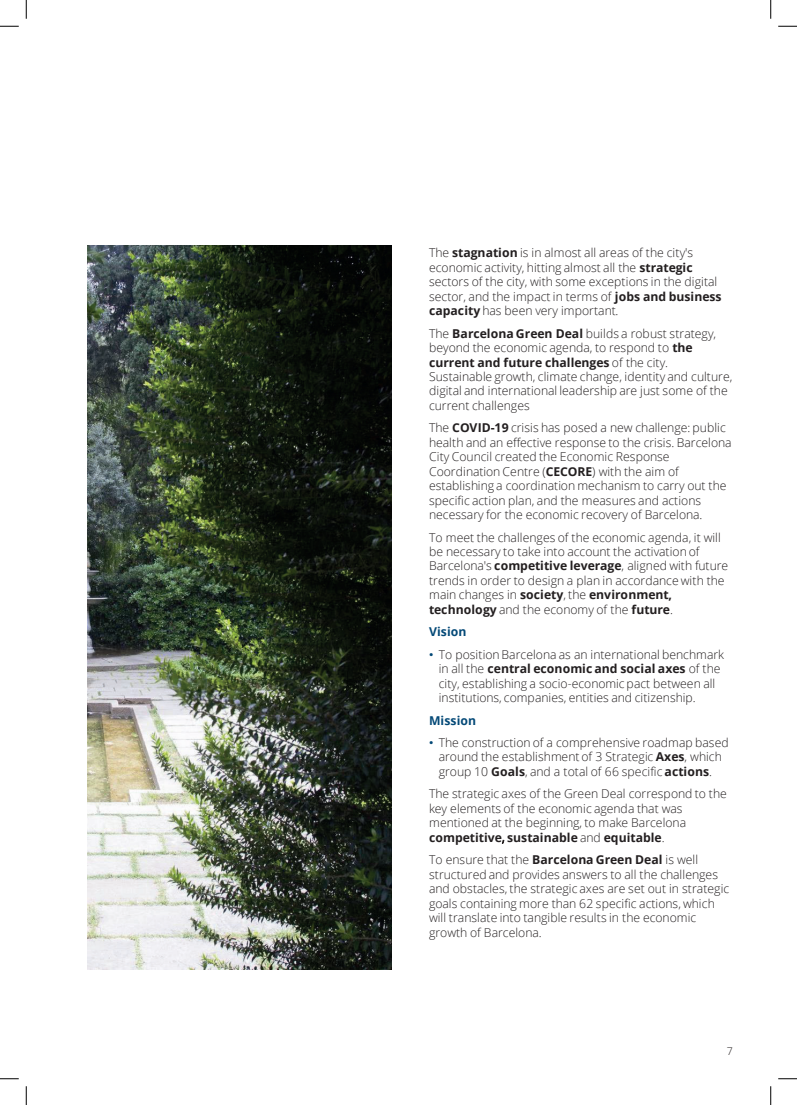
<style>
.page{position:relative;width:797px;height:1105px;background:#fff}
.page>*{position:absolute;margin:0;border:0;box-sizing:border-box;transform-origin:0 0}
.t1{font:300 12.25px/14.5px "Open Sans";letter-spacing:.005em;color:#231f20}
.t2{font:700 12.25px "Open Sans";letter-spacing:.01em;color:#044977}
.t3{font:300 10.62px "Open Sans";color:#231f20}
.s1{font-weight:700}
.s2{font-family:"Arial";font-weight:400;color:#044977}
</style>
<div class="page">
<img style="left:88px;top:245px;width:303px;height:724px">
<svg style="left:0;top:25px;width:19px;height:2px"></svg>
<svg style="left:778px;top:25px;width:19px;height:2px"></svg>
<svg style="left:0;top:1078px;width:19px;height:1px"></svg>
<svg style="left:778px;top:1078px;width:19px;height:1px"></svg>
<svg style="left:25px;top:0;width:2px;height:19px"></svg>
<svg style="left:25px;top:1086px;width:2px;height:19px"></svg>
<svg style="left:770px;top:0;width:1px;height:19px"></svg>
<svg style="left:770px;top:1086px;width:1px;height:19px"></svg>
<p class="t1" style="left:429px;top:245px;width:294px">The <span class="s1">stagnation</span> is in almost all areas of the city's economic activity, hitting almost all the <span class="s1">strategic </span>sectors of the city, with some exceptions in the digital sector, and the impact in terms of <span class="s1">jobs and business capacity</span> has been very important.</p>
<p class="t1" style="left:429px;top:326px;width:305px">The <span class="s1">Barcelona Green Deal</span> builds a robust strategy, beyond the economic agenda, to respond to <span class="s1">the current and future challenges</span> of the city.<br>Sustainable growth, climate change, identity and culture, digital and international leadership are just some of the current challenges</p>
<p class="t1" style="left:429px;top:420px;width:304px">The <span class="s1">COVID-19</span> crisis has posed a new challenge: public health and an effective response to the crisis. Barcelona City Council created the Economic Response Coordination Centre (<span class="s1">CECORE</span>) with the aim of establishing a coordination mechanism to carry out the specific action plan, and the measures and actions necessary for the economic recovery of Barcelona.</p>
<p class="t1" style="left:429px;top:529px;width:301px">To meet the challenges of the economic agenda, it will be necessary to take into account the activation of Barcelona's <span class="s1">competitive leverage</span>, aligned with future trends in order to design a plan in accordance with the main changes in <span class="s1">society</span>, the <span class="s1">environment, technology</span> and the economy of the <span class="s1">future</span>.</p>
<p class="t2" style="left:429px;top:623px;width:39px">Vision</p>
<p class="t1" style="left:439px;top:647px;width:287px;text-indent:-10px"><span class="s2">•</span> To position Barcelona as an international benchmark in all the <span class="s1">central economic and social axes</span> of the city, establishing a socio-economic pact between all institutions, companies, entities and citizenship.</p>
<p class="t2" style="left:429px;top:711px;width:49px">Mission</p>
<p class="t1" style="left:429px;top:735px;width:301px;text-align:center"><span class="s2">•</span> The construction of a comprehensive roadmap based around the establishment of 3 Strategic <span class="s1">Axes</span>, which group 10 <span class="s1">Goals</span>, and a total of 66 specific <span class="s1">actions</span>.</p>
<p class="t1" style="left:429px;top:786px;width:299px">The strategic axes of the Green Deal correspond to the key elements of the economic agenda that was mentioned at the beginning, to make Barcelona <span class="s1">competitive</span>, <span class="s1">sustainable</span> and <span class="s1">equitable</span>.</p>
<p class="t1" style="left:429px;top:852px;width:302px">To ensure that the <span class="s1">Barcelona Green Deal</span> is well structured and provides answers to all the challenges and obstacles, the strategic axes are set out in strategic goals containing more than 62 specific actions, which will translate into tangible results in the economic growth of Barcelona.</p>
<p class="t3" style="left:726px;top:1044px;width:8px">7</p>
</div>
